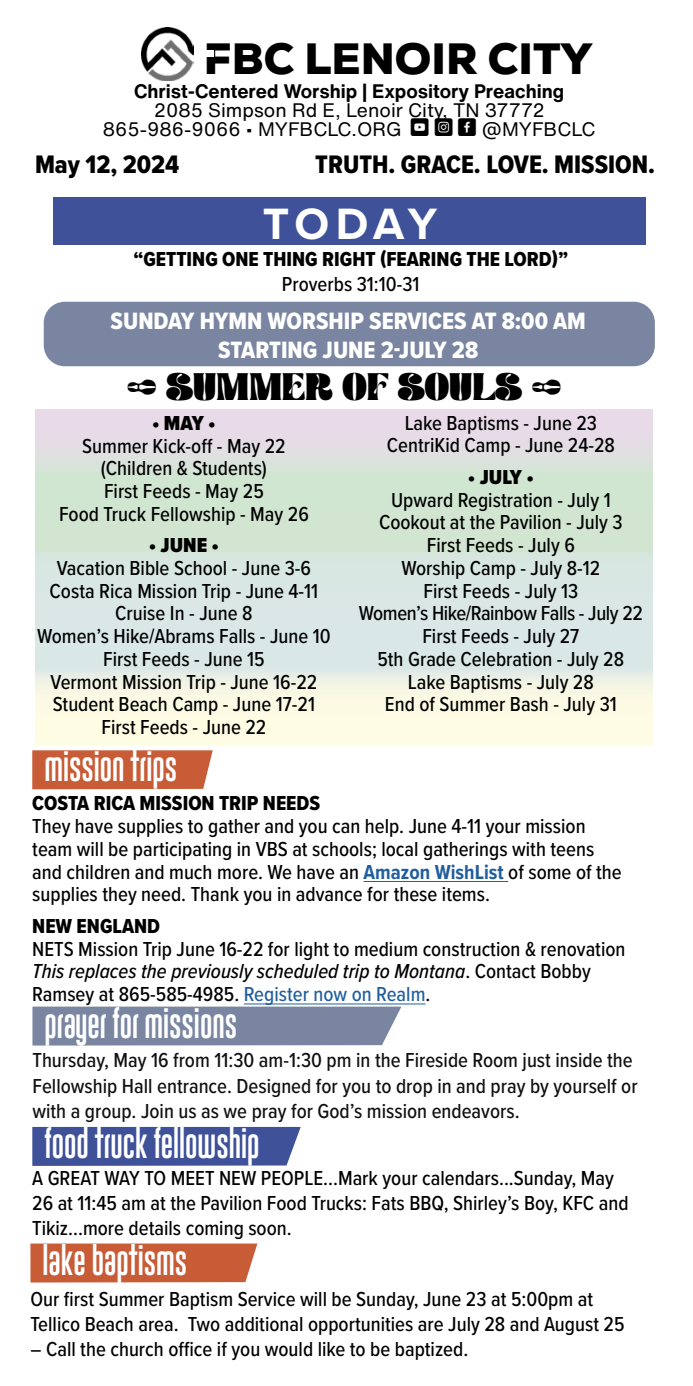
<style>
.page{position:relative;width:693px;height:1386px;background:#fff}
.page>*{position:absolute;margin:0;border:0;box-sizing:border-box;transform-origin:0 0}
.t1{font:700 45.5px "Proxima Nova";letter-spacing:.11em;color:#fff}
.t2{font:900 43.75px "Nexa";color:#000}
.t3{font:38.5px "Paradise Garden Personal Use";letter-spacing:.01em;color:#000}
.t4{font:26.25px "Proxima Nova Cond Extrabld";color:#000}
.t5{font:24.5px "Gobold Uplow";color:#fff}
.t6{font:24.5px/29.4px "Proxima Nova Cond Extrabld";color:#fff;text-align:center}
.t7{font:500 21px/22.8px "Proxima Nova Cond";color:#000;text-align:center}
.t8{font:500 21px/25.2px "Proxima Nova Cond";color:#101010}
.t9{font:21px "Proxima Nova Cond Extrabld";color:#000}
.t10{font:900 21px "Proxima Nova Cond";color:#000}
.t11{font:19.25px/19.2px "Helvetica Now Text";color:#000;text-align:center}
.t12{font:700 19.25px "Helvetica Now Text";color:#000}
.s1{font-family:"Social Shapes";font-size:15.75px}
.s2{font-weight:700;color:#215e9e}
.s3{font-style:italic}
.s4{color:#215e9e}
</style>
<div class="page">
<div style="left:54px;top:197px;width:592px;height:48px;background:#3f5299"></div>
<img style="left:142px;top:28px;width:52px;height:52px">
<svg style="left:35px;top:410px;width:617px;height:335px;background:#e0e8df"></svg>
<hr style="left:364px;top:881px;width:144px;height:1px;background:#215e9e">
<hr style="left:244px;top:1004px;width:182px;height:1px;background:#215e9e">
<div style="left:32px;top:750px;width:181px;height:39px;background:#c75c36"></div>
<div style="left:32px;top:1127px;width:269px;height:39px;background:#3f5299"></div>
<div style="left:30px;top:1244px;width:227px;height:39px;background:#c75c36"></div>
<div style="left:32px;top:1007px;width:369px;height:39px;background:#7a86a1"></div>
<div style="left:44px;top:302px;width:611px;height:64px;background:#7a86a1;border-radius:21px"></div>
<h2 class="t2" style="left:204px;top:31px;width:390px">FBC LENOIR CITY</h2>
<p class="t12" style="left:134px;top:76px;width:432px">Christ-Centered Worship | Expository Preaching</p>
<p class="t11" style="left:103px;top:100px;width:494px">2085 Simpson Rd E, Lenoir City, TN 37772<br>865-986-9066 • MYFBCLC.ORG <span class="s1">ù d F</span> @MYFBCLC</p>
<p class="t4" style="left:35px;top:148px;width:146px">May 12, 2024</p>
<p class="t4" style="left:315px;top:148px;width:341px">TRUTH. GRACE. LOVE. MISSION.</p>
<h1 class="t1" style="left:263px;top:190px;width:176px">TODAY</h1>
<p class="t9" style="left:133px;top:247px;width:436px">“GETTING ONE THING RIGHT (FEARING THE LORD)”</p>
<p class="t7" style="left:282px;top:273px;width:139px">Proverbs 31:10-31</p>
<p class="t6" style="left:111px;top:307px;width:477px">SUNDAY HYMN WORSHIP SERVICES AT 8:00 AM<br>STARTING JUNE 2-JULY 28</p>
<h3 class="t3" style="left:127px;top:361px;width:436px">∞ SUMMER OF SOULS ∞</h3>
<p class="t10" style="left:152px;top:410px;width:65px">• MAY •</p>
<p class="t7" style="left:59px;top:435px;width:251px">Summer Kick-off - May 22 (Children &amp; Students)<br>First Feeds - May 25<br>Food Truck Fellowship - May 26</p>
<p class="t10" style="left:149px;top:533px;width:72px">• JUNE •</p>
<p class="t7" style="left:37px;top:557px;width:295px">Vacation Bible School - June 3-6<br>Costa Rica Mission Trip - June 4-11<br>Cruise In - June 8<br>Women’s Hike/Abrams Falls - June 10<br>First Feeds - June 15<br>Vermont Mission Trip - June 16-22<br>Student Beach Camp - June 17-21<br>First Feeds - June 22</p>
<p class="t5" style="left:44px;top:750px;width:134px">mission trips</p>
<p class="t7" style="left:387px;top:412px;width:230px">Lake Baptisms - June 23<br>CentriKid Camp - June 24-28</p>
<p class="t10" style="left:468px;top:464px;width:67px">• JULY •</p>
<p class="t7" style="left:359px;top:489px;width:285px">Upward Registration - July 1<br>Cookout at the Pavilion - July 3<br>First Feeds - July 6<br>Worship Camp - July 8-12<br>First Feeds - July 13<br>Women’s Hike/Rainbow Falls - July 22<br>First Feeds - July 27<br>5th Grade Celebration - July 28<br>Lake Baptisms - July 28<br>End of Summer Bash - July 31</p>
<p class="t9" style="left:32px;top:791px;width:289px">COSTA RICA MISSION TRIP NEEDS</p>
<p class="t7" style="left:32px;top:815px;width:591px;text-align:left">They have supplies to gather and you can help. June 4-11 your mission team will be participating in VBS at schools; local gatherings with teens and children and much more. We have an <span class="s2">Amazon WishList</span> of some of the supplies they need. Thank you in advance for these items.</p>
<p class="t9" style="left:32px;top:913px;width:129px">NEW ENGLAND</p>
<p class="t7" style="left:32px;top:938px;width:595px;text-align:left">NETS Mission Trip June 16-22 for light to medium construction &amp; renovation<br><span class="s3">This replaces the previously scheduled trip to Montana</span>. Contact Bobby<br>Ramsey at 865-585-4985. <span class="s4">Register now on Realm</span>.</p>
<p class="t5" style="left:45px;top:1007px;width:194px">prayer for missions</p>
<p class="t8" style="left:32px;top:1048px;width:607px">Thursday, May 16 from 11:30 am-1:30 pm in the Fireside Room just inside the<br>Fellowship Hall entrance. Designed for you to drop in and pray by yourself or with a group. Join us as we pray for God’s mission endeavors.</p>
<p class="t5" style="left:44px;top:1127px;width:216px">food truck fellowship</p>
<p class="t7" style="left:32px;top:1166px;width:598px;line-height:25.2px;text-align:left">A GREAT WAY TO MEET NEW PEOPLE...Mark your calendars...Sunday, May<br>26 at 11:45 am at the Pavilion Food Trucks: Fats BBQ, Shirley’s Boy, KFC and<br>Tikiz...more details coming soon.</p>
<p class="t5" style="left:43px;top:1243px;width:146px">lake baptisms</p>
<p class="t7" style="left:30px;top:1286px;width:596px;line-height:25.2px;text-align:left">Our first Summer Baptism Service will be Sunday, June 23 at 5:00pm at<br>Tellico Beach area. Two additional opportunities are July 28 and August 25</p>
<p class="t7" style="left:30px;top:1338px;width:439px">– Call the church office if you would like to be baptized.</p>
</div>
